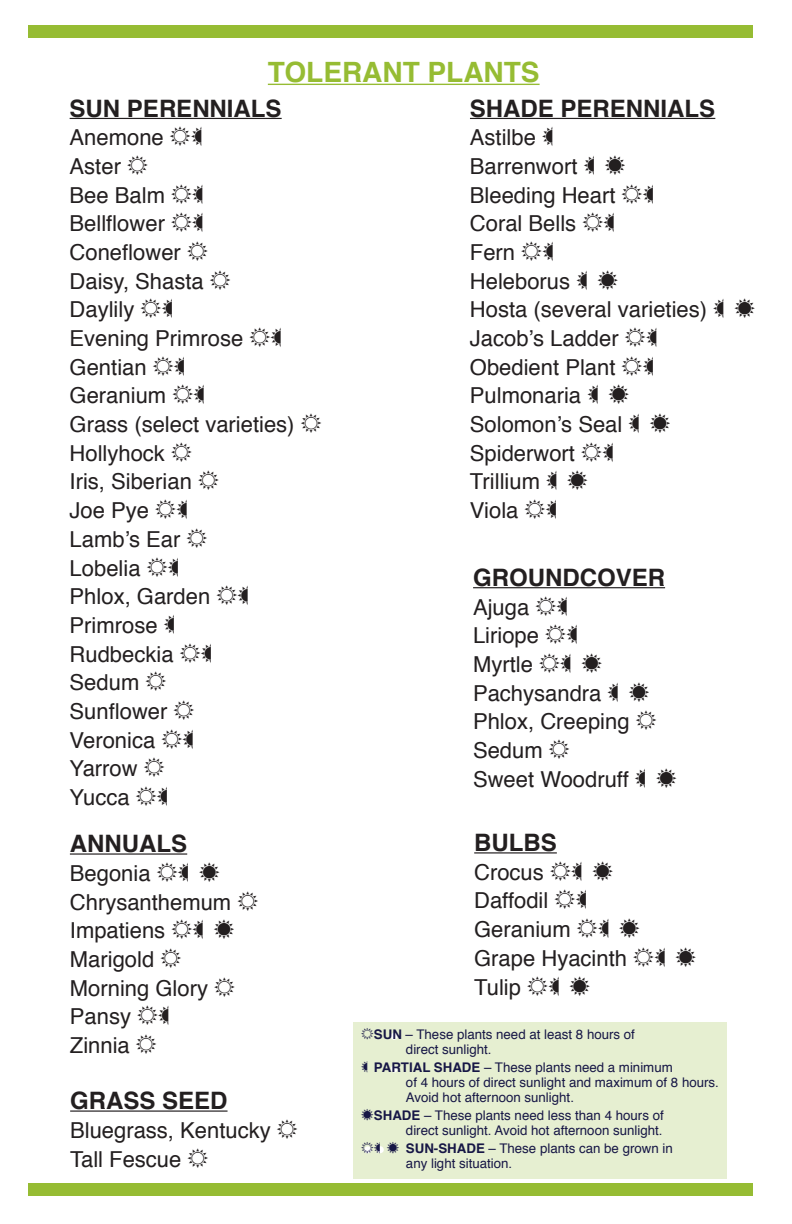
<style>
.page{position:relative;width:792px;height:1224px;background:#fff}
.page>*{position:absolute;margin:0;border:0;box-sizing:border-box;transform-origin:0 0}
.t1{font:700 28px "Helvetica";color:#96bc33}
.t2{font:700 24px "Helvetica";color:#231f20}
.t3{font:22px "Helvetica";color:#231f20}
.t4{font:13.2px/15px "Helvetica";color:#171746}
.s1{font-family:"Bordine"}
.s2{font-weight:700}
</style>
<div class="page">
<hr style="left:470px;top:118px;width:245px;height:1px;background:#231f20">
<hr style="left:268px;top:84px;width:272px;height:1px;background:#96bc33">
<hr style="left:70px;top:1110px;width:158px;height:2px;background:#231f20">
<div style="left:354px;top:1022px;width:373px;height:157px;background:#e6efd1"></div>
<div style="left:391px;top:1033px;width:7px;height:7px;background:#fff;border-radius:50%"></div>
<div style="left:391px;top:1066px;width:7px;height:6px;background:#fff;border-radius:50%"></div>
<div style="left:364px;top:1146px;width:7px;height:7px;background:#fff;border-radius:50%"></div>
<div style="left:377px;top:1146px;width:7px;height:7px;background:#fff;border-radius:50%"></div>
<div style="left:29px;top:1183px;width:724px;height:12px;background:#96bc33"></div>
<div style="left:29px;top:25px;width:724px;height:12px;background:#96bc33"></div>
<hr style="left:474px;top:852px;width:83px;height:2px;background:#231f20">
<hr style="left:70px;top:853px;width:117px;height:2px;background:#231f20">
<hr style="left:70px;top:118px;width:212px;height:1px;background:#231f20">
<hr style="left:473px;top:587px;width:192px;height:1px;background:#231f20">
<p class="t1" style="left:268px;top:50px;width:273px">TOLERANT PLANTS</p>
<p class="t2" style="left:70px;top:89px;width:214px">SUN PERENNIALS</p>
<p class="t3" style="left:70px;top:121px;width:144px">Anemone <span class="s1">jk</span></p>
<p class="t3" style="left:70px;top:149px;width:80px">Aster <span class="s1">j</span></p>
<p class="t3" style="left:70px;top:178px;width:145px">Bee Balm <span class="s1">jk</span></p>
<p class="t3" style="left:70px;top:207px;width:145px">Bellflower <span class="s1">jk</span></p>
<p class="t3" style="left:70px;top:235px;width:140px">Coneflower <span class="s1">j</span></p>
<p class="t3" style="left:70px;top:264px;width:163px">Daisy, Shasta <span class="s1">j</span></p>
<p class="t3" style="left:70px;top:293px;width:115px">Daylily <span class="s1">jk</span></p>
<p class="t3" style="left:70px;top:321px;width:224px">Evening Primrose <span class="s1">jk</span></p>
<p class="t3" style="left:70px;top:350px;width:127px">Gentian <span class="s1">jk</span></p>
<p class="t3" style="left:70px;top:379px;width:147px">Geranium <span class="s1">jk</span></p>
<p class="t3" style="left:70px;top:407px;width:254px">Grass (select varieties) <span class="s1">j</span></p>
<p class="t3" style="left:70px;top:436px;width:124px">Hollyhock <span class="s1">j</span></p>
<p class="t3" style="left:70px;top:465px;width:151px">Iris, Siberian <span class="s1">j</span></p>
<p class="t3" style="left:70px;top:493px;width:129px">Joe Pye <span class="s1">jk</span></p>
<p class="t3" style="left:70px;top:522px;width:140px">Lamb’s Ear <span class="s1">j</span></p>
<p class="t3" style="left:70px;top:551px;width:121px">Lobelia <span class="s1">jk</span></p>
<p class="t3" style="left:70px;top:580px;width:191px">Phlox, Garden <span class="s1">jk</span></p>
<p class="t3" style="left:70px;top:608px;width:117px">Primrose <span class="s1">k</span></p>
<p class="t3" style="left:70px;top:637px;width:154px">Rudbeckia <span class="s1">jk</span></p>
<p class="t3" style="left:70px;top:666px;width:98px">Sedum <span class="s1">j</span></p>
<p class="t3" style="left:70px;top:694px;width:127px">Sunflower <span class="s1">j</span></p>
<p class="t3" style="left:70px;top:723px;width:136px">Veronica <span class="s1">jk</span></p>
<p class="t3" style="left:70px;top:752px;width:97px">Yarrow <span class="s1">j</span></p>
<p class="t3" style="left:70px;top:780px;width:110px">Yucca <span class="s1">jk</span></p>
<p class="t2" style="left:70px;top:824px;width:119px">ANNUALS</p>
<p class="t3" style="left:70px;top:856px;width:152px">Begonia <span class="s1">jkl</span></p>
<p class="t3" style="left:70px;top:885px;width:190px">Chrysanthemum <span class="s1">j</span></p>
<p class="t3" style="left:70px;top:914px;width:166px">Impatiens <span class="s1">jkl</span></p>
<p class="t3" style="left:70px;top:942px;width:113px">Marigold <span class="s1">j</span></p>
<p class="t3" style="left:70px;top:971px;width:167px">Morning Glory <span class="s1">j</span></p>
<p class="t3" style="left:70px;top:1000px;width:111px">Pansy <span class="s1">jk</span></p>
<p class="t3" style="left:70px;top:1028px;width:89px">Zinnia <span class="s1">j</span></p>
<p class="t2" style="left:70px;top:1081px;width:159px">GRASS SEED</p>
<p class="t3" style="left:70px;top:1113px;width:229px">Bluegrass, Kentucky <span class="s1">j</span></p>
<p class="t3" style="left:70px;top:1142px;width:140px">Tall Fescue <span class="s1">j</span></p>
<p class="t2" style="left:470px;top:89px;width:247px">SHADE PERENNIALS</p>
<p class="t3" style="left:470px;top:121px;width:95px">Astilbe <span class="s1">k</span></p>
<p class="t3" style="left:470px;top:149px;width:158px">Barrenwort <span class="s1">kl</span></p>
<p class="t3" style="left:470px;top:178px;width:195px">Bleeding Heart <span class="s1">jk</span></p>
<p class="t3" style="left:470px;top:207px;width:156px">Coral Bells <span class="s1">jk</span></p>
<p class="t3" style="left:470px;top:235px;width:95px">Fern <span class="s1">jk</span></p>
<p class="t3" style="left:470px;top:264px;width:150px">Heleborus <span class="s1">kl</span></p>
<p class="t3" style="left:470px;top:293px;width:287px">Hosta (several varieties) <span class="s1">kl</span></p>
<p class="t3" style="left:470px;top:321px;width:199px">Jacob’s Ladder <span class="s1">jk</span></p>
<p class="t3" style="left:470px;top:350px;width:195px">Obedient Plant <span class="s1">jk</span></p>
<p class="t3" style="left:470px;top:379px;width:161px">Pulmonaria <span class="s1">kl</span></p>
<p class="t3" style="left:470px;top:407px;width:202px">Solomon’s Seal <span class="s1">kl</span></p>
<p class="t3" style="left:470px;top:436px;width:155px">Spiderwort <span class="s1">jk</span></p>
<p class="t3" style="left:470px;top:465px;width:120px">Trillium <span class="s1">kl</span></p>
<p class="t3" style="left:470px;top:493px;width:98px">Viola <span class="s1">jk</span></p>
<p class="t2" style="left:473px;top:558px;width:193px">GROUNDCOVER</p>
<p class="t3" style="left:473px;top:590px;width:106px">Ajuga <span class="s1">jk</span></p>
<p class="t3" style="left:473px;top:619px;width:116px">Liriope <span class="s1">jk</span></p>
<p class="t3" style="left:473px;top:647px;width:131px">Myrtle <span class="s1">jkl</span></p>
<p class="t3" style="left:473px;top:676px;width:178px">Pachysandra <span class="s1">kl</span></p>
<p class="t3" style="left:473px;top:705px;width:185px">Phlox, Creeping <span class="s1">j</span></p>
<p class="t3" style="left:473px;top:733px;width:98px">Sedum <span class="s1">j</span></p>
<p class="t3" style="left:473px;top:762px;width:206px">Sweet Woodruff <span class="s1">kl</span></p>
<p class="t2" style="left:474px;top:823px;width:84px">BULBS</p>
<p class="t3" style="left:474px;top:855px;width:141px">Crocus <span class="s1">jkl</span></p>
<p class="t3" style="left:474px;top:884px;width:124px">Daffodil <span class="s1">jk</span></p>
<p class="t3" style="left:474px;top:912px;width:168px">Geranium <span class="s1">jkl</span></p>
<p class="t3" style="left:474px;top:941px;width:224px">Grape Hyacinth <span class="s1">jkl</span></p>
<p class="t3" style="left:474px;top:970px;width:118px">Tulip <span class="s1">jkl</span></p>
<p class="t4" style="left:406px;top:1027px;width:231px;text-indent:-45px"><span class="s1">j</span><span class="s2">SUN</span> – These plants need at least 8 hours of direct sunlight.</p>
<p class="t4" style="left:406px;top:1060px;width:314px;text-indent:-45px"><span class="s1">k</span><span class="s2">PARTIAL SHADE</span> – These plants need a minimum<br>of 4 hours of direct sunlight and maximum of 8 hours.<br>Avoid hot afternoon sunlight.</p>
<p class="t4" style="left:361px;top:1108px;width:304px;text-align:right"><span class="s1">l</span><span class="s2">SHADE</span> – These plants need less than 4 hours of direct sunlight. Avoid hot afternoon sunlight.</p>
<p class="t4" style="left:406px;top:1141px;width:268px;text-indent:-45px"><span class="s1">jkl</span> <span class="s2">SUN-SHADE</span> – These plants can be grown in any light situation.</p>
</div>
